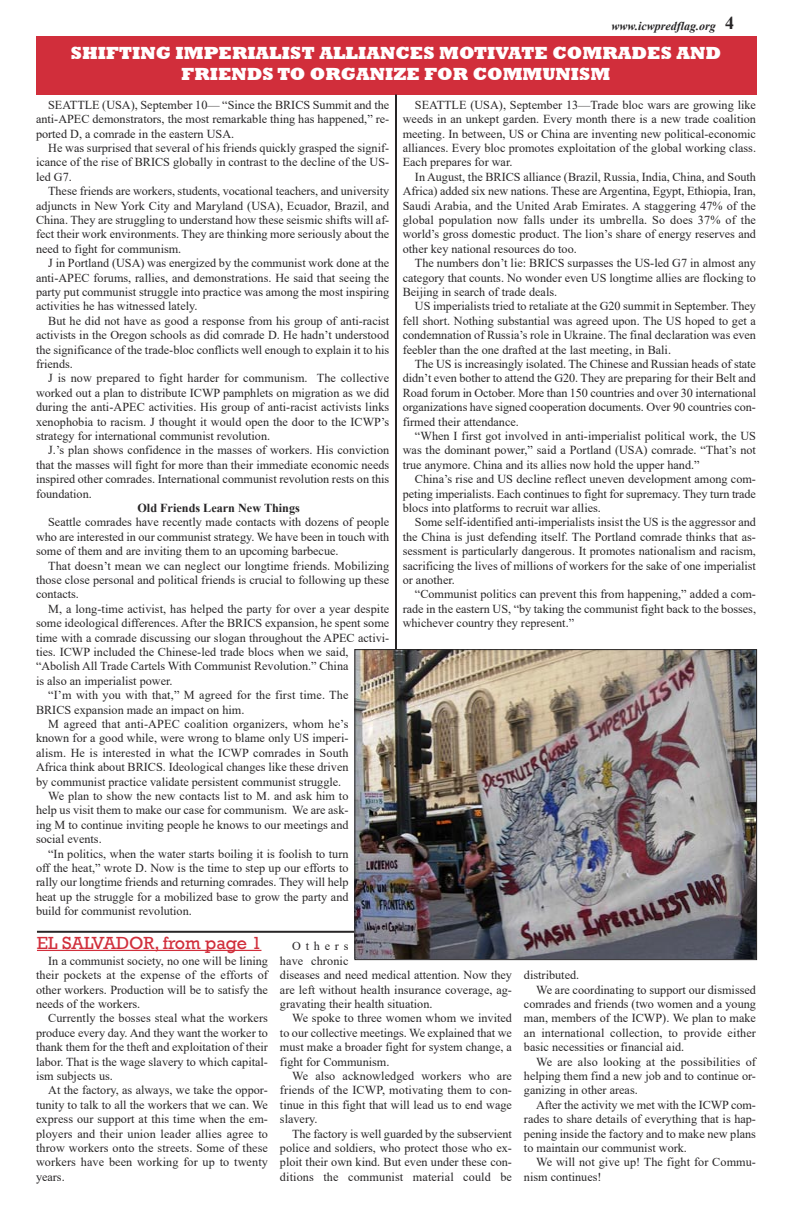
<style>
.page{position:relative;width:792px;height:1224px;background:#fff}
.page>*{position:absolute;margin:0;border:0;box-sizing:border-box;transform-origin:0 0}
.t1{font:800 18px/21.6px "Rockwell";color:#fff;text-align:center}
.t2{font:18px "Rockwell";color:#d12e3b}
.t3{font:700 18px "Times New Roman";color:#272526}
.t4{font:12.2px/14.4px "Times New Roman";color:#272526;text-align:justify}
.t5{font:700 12.2px "Times New Roman";color:#272526}
.t6{font:italic 700 12px "Times New Roman";color:#272526}
</style>
<div class="page">
<hr style="left:37px;top:931px;width:720px;height:2px;background:#272526">
<hr style="left:37px;top:950px;width:224px;height:1px;background:#d12e3b">
<div style="left:36px;top:36px;width:720px;height:58px;background:#d12e3b"></div>
<hr style="left:395px;top:94px;width:2px;height:837px;background:#272526">
<img style="left:357px;top:651px;width:398px;height:307px">
<div style="left:355px;top:649px;width:402px;height:311px;border:1px solid #272526"></div>
<p class="t6" style="left:612px;top:19px;width:106px">www.icwpredflag.org</p>
<p class="t3" style="left:725px;top:13px;width:10px">4</p>
<p class="t1" style="left:71px;top:41px;width:652px">SHIFTING IMPERIALIST ALLIANCES MOTIVATE COMRADES AND<br>FRIENDS TO ORGANIZE FOR COMMUNISM</p>
<p class="t4" style="left:403px;top:98px;width:355px;text-indent:12px">SEATTLE (USA), September 13—Trade bloc wars are growing like weeds in an unkept garden. Every month there is a new trade coalition meeting. In between, US or China are inventing new political-economic alliances. Every bloc promotes exploitation of the global working class.<br>Each prepares for war.</p>
<p class="t4" style="left:403px;top:170px;width:355px;text-indent:12px">In August, the BRICS alliance (Brazil, Russia, India, China, and South Africa) added six new nations. These are Argentina, Egypt, Ethiopia, Iran, Saudi Arabia, and the United Arab Emirates. A staggering 47% of the global population now falls under its umbrella. So does 37% of the world’s gross domestic product. The lion’s share of energy reserves and other key national resources do too.</p>
<p class="t4" style="left:403px;top:256px;width:355px;text-indent:12px">The numbers don’t lie: BRICS surpasses the US-led G7 in almost any category that counts. No wonder even US longtime allies are flocking to Beijing in search of trade deals.</p>
<p class="t4" style="left:403px;top:299px;width:355px;text-indent:12px">US imperialists tried to retaliate at the G20 summit in September. They fell short. Nothing substantial was agreed upon. The US hoped to get a condemnation of Russia’s role in Ukraine. The final declaration was even feebler than the one drafted at the last meeting, in Bali.</p>
<p class="t4" style="left:403px;top:357px;width:355px;text-indent:12px">The US is increasingly isolated. The Chinese and Russian heads of state didn’t even bother to attend the G20. They are preparing for their Belt and Road forum in October. More than 150 countries and over 30 international organizations have signed cooperation documents. Over 90 countries con&shy;firmed their attendance.</p>
<p class="t4" style="left:403px;top:429px;width:355px;text-indent:12px">“When I first got involved in anti-imperialist political work, the US was the dominant power,” said a Portland (USA) comrade. “That’s not true anymore. China and its allies now hold the upper hand.”</p>
<p class="t4" style="left:403px;top:472px;width:355px;text-indent:12px">China’s rise and US decline reflect uneven development among com&shy;peting imperialists. Each continues to fight for supremacy. They turn trade blocs into platforms to recruit war allies.</p>
<p class="t4" style="left:403px;top:515px;width:355px;text-indent:12px">Some self-identified anti-imperialists insist the US is the aggressor and the China is just defending itself. The Portland comrade thinks that as&shy;sessment is particularly dangerous. It promotes nationalism and racism, sacrificing the lives of millions of workers for the sake of one imperialist or another.</p>
<p class="t4" style="left:403px;top:587px;width:355px;text-indent:12px">“Communist politics can prevent this from happening,” added a com&shy;rade in the eastern US, “by taking the communist fight back to the bosses, whichever country they represent.”</p>
<p class="t4" style="left:36px;top:98px;width:355px;text-indent:12px">SEATTLE (USA), September 10— “Since the BRICS Summit and the anti-APEC demonstrators, the most remarkable thing has happened,” re&shy;ported D, a comrade in the eastern USA.</p>
<p class="t4" style="left:36px;top:141px;width:355px;text-indent:12px">He was surprised that several of his friends quickly grasped the signif&shy;icance of the rise of BRICS globally in contrast to the decline of the US&shy;led G7.</p>
<p class="t4" style="left:36px;top:184px;width:355px;text-indent:12px">These friends are workers, students, vocational teachers, and university adjuncts in New York City and Maryland (USA), Ecuador, Brazil, and China. They are struggling to understand how these seismic shifts will af&shy;fect their work environments. They are thinking more seriously about the need to fight for communism.</p>
<p class="t4" style="left:36px;top:256px;width:355px;text-indent:12px">J in Portland (USA) was energized by the communist work done at the anti-APEC forums, rallies, and demonstrations. He said that seeing the party put communist struggle into practice was among the most inspiring activities he has witnessed lately.</p>
<p class="t4" style="left:36px;top:314px;width:355px;text-indent:12px">But he did not have as good a response from his group of anti-racist activists in the Oregon schools as did comrade D. He hadn’t understood the significance of the trade-bloc conflicts well enough to explain it to his friends.</p>
<p class="t4" style="left:36px;top:371px;width:355px;text-indent:12px">J is now prepared to fight harder for communism. The collective worked out a plan to distribute ICWP pamphlets on migration as we did during the anti-APEC activities. His group of anti-racist activists links xenophobia to racism. J thought it would open the door to the ICWP’s strategy for international communist revolution.</p>
<p class="t4" style="left:36px;top:443px;width:355px;text-indent:12px">J.’s plan shows confidence in the masses of workers. His conviction that the masses will fight for more than their immediate economic needs inspired other comrades. International communist revolution rests on this foundation.</p>
<p class="t5" style="left:137px;top:501px;width:164px">Old Friends Learn New Things</p>
<p class="t4" style="left:36px;top:515px;width:355px;text-indent:12px">Seattle comrades have recently made contacts with dozens of people who are interested in our communist strategy. We have been in touch with some of them and are inviting them to an upcoming barbecue.</p>
<p class="t4" style="left:36px;top:558px;width:355px;text-indent:12px">That doesn’t mean we can neglect our longtime friends. Mobilizing those close personal and political friends is crucial to following up these contacts.</p>
<p class="t4" style="left:36px;top:602px;width:355px;text-align:left;text-indent:12px">M, a long-time activist, has helped the party for over a year despite some ideological differences. After the BRICS expansion, he spent some time with a comrade discussing our slogan throughout the APEC activi&shy;ties. ICWP included the Chinese-led trade blocs when we said, “Abolish All Trade Cartels With Communist Revolution.” China<br>is also an imperialist power.</p>
<p class="t4" style="left:36px;top:688px;width:314px;text-indent:12px">“I’m with you with that,” M agreed for the first time. The<br>BRICS expansion made an impact on him.</p>
<p class="t4" style="left:36px;top:717px;width:314px;text-indent:12px">M agreed that anti-APEC coalition organizers, whom he’s known for a good while, were wrong to blame only US imperi&shy;alism. He is interested in what the ICWP comrades in South Africa think about BRICS. Ideological changes like these driven by communist practice validate persistent communist struggle.</p>
<p class="t4" style="left:36px;top:789px;width:314px;text-indent:12px">We plan to show the new contacts list to M. and ask him to help us visit them to make our case for communism. We are ask&shy;ing M to continue inviting people he knows to our meetings and social events.</p>
<p class="t4" style="left:36px;top:846px;width:314px;text-indent:12px">“In politics, when the water starts boiling it is foolish to turn off the heat,” wrote D. Now is the time to step up our efforts to rally our longtime friends and returning comrades. They will help heat up the struggle for a mobilized base to grow the party and build for communist revolution.</p>
<p class="t2" style="left:37px;top:932px;width:226px">EL SALVADOR, from page 1</p>
<p class="t4" style="left:36px;top:954px;width:234px;text-indent:12px">In a communist society, no one will be lining their pockets at the expense of the efforts of other workers. Production will be to satisfy the needs of the workers.</p>
<p class="t4" style="left:36px;top:1011px;width:234px;text-indent:12px">Currently the bosses steal what the workers produce every day. And they want the worker to thank them for the theft and exploitation of their labor. That is the wage slavery to which capital&shy;ism subjects us.</p>
<p class="t4" style="left:36px;top:1083px;width:234px;text-indent:12px">At the factory, as always, we take the oppor&shy;tunity to talk to all the workers that we can. We express our support at this time when the em&shy;ployers and their union leader allies agree to throw workers onto the streets. Some of these workers have been working for up to twenty years.</p>
<p class="t4" style="left:280px;top:939px;width:234px;text-align:left;text-indent:12px">Others<br>have chronic<br>diseases and need medical attention. Now they are left without health insurance coverage, ag&shy;gravating their health situation.</p>
<p class="t4" style="left:280px;top:1011px;width:234px;text-indent:12px">We spoke to three women whom we invited to our collective meetings. We explained that we must make a broader fight for system change, a fight for Communism.</p>
<p class="t4" style="left:280px;top:1069px;width:234px;text-indent:12px">We also acknowledged workers who are friends of the ICWP, motivating them to con&shy;tinue in this fight that will lead us to end wage slavery.</p>
<p class="t4" style="left:280px;top:1126px;width:234px;text-indent:12px">The factory is well guarded by the subservient police and soldiers, who protect those who ex&shy;ploit their own kind. But even under these con&shy;ditions the communist material could be</p>
<p class="t4" style="left:524px;top:968px;width:57px">distributed.</p>
<p class="t4" style="left:524px;top:982px;width:234px;text-indent:12px">We are coordinating to support our dismissed comrades and friends (two women and a young man, members of the ICWP). We plan to make an international collection, to provide either basic necessities or financial aid.</p>
<p class="t4" style="left:524px;top:1054px;width:234px;text-indent:12px">We are also looking at the possibilities of helping them find a new job and to continue or&shy;ganizing in other areas.</p>
<p class="t4" style="left:524px;top:1098px;width:234px;text-indent:12px">After the activity we met with the ICWP com&shy;rades to share details of everything that is hap&shy;pening inside the factory and to make new plans to maintain our communist work.</p>
<p class="t4" style="left:524px;top:1155px;width:233px;text-indent:12px">We will not give up! The fight for Commu&shy;nism continues!</p>
</div>
